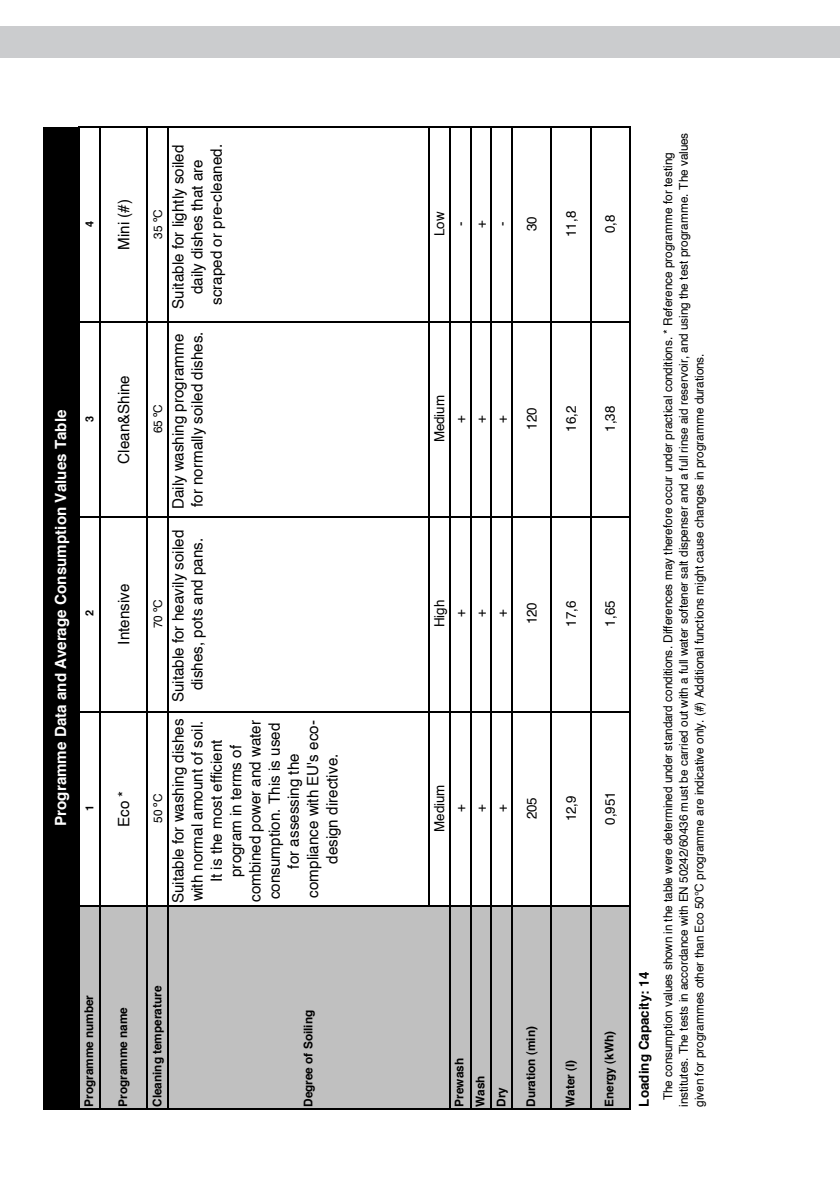
<style>
.page{position:relative;width:840px;height:1191px;background:#fff}
.page>*{position:absolute;margin:0;border:0;box-sizing:border-box;transform-origin:0 0}
.t1{font:15.4px/19.2px "Helvetica";color:#000;text-align:center}
.t2{font:700 15.4px "Helvetica";letter-spacing:.005em;color:#fff}
.t3{font:13.6px "Helvetica";letter-spacing:-.005em;color:#000}
.t4{font:700 13.6px "Helvetica";letter-spacing:.005em;color:#000}
.t5{font:12px/15.6px "Helvetica";letter-spacing:-.01em;color:#000}
.t6{font:700 12px/20.8px "Helvetica";letter-spacing:-.005em;color:#000}
.t7{font:700 11px "Helvetica";color:#000}
</style>
<div class="page">
<div style="left:45px;top:127px;width:34px;height:981px;background:#000"></div>
<div style="left:79px;top:906px;width:21px;height:202px;background:#c0c0c0"></div>
<div style="left:100px;top:906px;width:529px;height:202px;background:#c0c0c0"></div>
<hr style="left:43px;top:1108px;width:587px;height:2px;background:#000">
<hr style="left:80px;top:905px;width:550px;height:2px;background:#000">
<hr style="left:80px;top:711px;width:550px;height:1px;background:#000">
<hr style="left:80px;top:516px;width:550px;height:1px;background:#000">
<hr style="left:80px;top:321px;width:550px;height:2px;background:#000">
<hr style="left:80px;top:126px;width:550px;height:2px;background:#000">
<hr style="left:43px;top:127px;width:2px;height:981px;background:#000">
<hr style="left:78px;top:126px;width:2px;height:982px;background:#000">
<hr style="left:99px;top:126px;width:2px;height:982px;background:#000">
<hr style="left:147px;top:126px;width:1px;height:982px;background:#000">
<hr style="left:167px;top:126px;width:2px;height:982px;background:#000">
<hr style="left:428px;top:126px;width:1px;height:779px;background:#000">
<hr style="left:448px;top:126px;width:2px;height:982px;background:#000">
<hr style="left:469px;top:126px;width:2px;height:982px;background:#000">
<hr style="left:490px;top:126px;width:2px;height:982px;background:#000">
<hr style="left:511px;top:126px;width:1px;height:982px;background:#000">
<hr style="left:550px;top:126px;width:2px;height:982px;background:#000">
<hr style="left:589px;top:126px;width:2px;height:982px;background:#000">
<hr style="left:628px;top:126px;width:2px;height:982px;background:#000">
<div style="left:0;top:26px;width:839px;height:32px;background:#cbccce"></div>
<p class="t7" style="left:83px;top:227px;width:8px;rotate:-90deg">4</p>
<p class="t2" style="left:51px;top:825px;width:417px;rotate:-90deg">Programme Data and Average Consumption Values Table</p>
<p class="t7" style="left:83px;top:422px;width:8px;rotate:-90deg">3</p>
<p class="t7" style="left:83px;top:616px;width:8px;rotate:-90deg">2</p>
<p class="t7" style="left:83px;top:811px;width:8px;rotate:-90deg">1</p>
<p class="t1" style="left:114px;top:250px;width:52px;rotate:-90deg">Mini (#)</p>
<p class="t1" style="left:114px;top:463px;width:90px;rotate:-90deg">Clean&amp;Shine</p>
<p class="t1" style="left:114px;top:644px;width:63px;rotate:-90deg">Intensive</p>
<p class="t1" style="left:114px;top:827px;width:38px;rotate:-90deg">Eco *</p>
<p class="t5" style="left:150px;top:238px;width:31px;rotate:-90deg">35 ºC</p>
<p class="t1" style="left:168px;top:308px;width:166px;rotate:-90deg">Suitable for lightly soiled daily dishes that are scraped or pre-cleaned.</p>
<p class="t5" style="left:150px;top:433px;width:31px;rotate:-90deg">65 ºC</p>
<p class="t5" style="left:150px;top:628px;width:31px;rotate:-90deg">70 ºC</p>
<p class="t5" style="left:150px;top:823px;width:31px;rotate:-90deg">50 ºC</p>
<p class="t1" style="left:168px;top:509px;width:179px;text-align:left;rotate:-90deg">Daily washing programme for normally soiled dishes.</p>
<p class="t1" style="left:168px;top:702px;width:174px;rotate:-90deg">Suitable for heavily soiled dishes, pots and pans.</p>
<p class="t1" style="left:168px;top:903px;width:186px;rotate:-90deg">Suitable for washing dishes with normal amount of soil.<br>It is the most efficient program in terms of combined power and water consumption. This is used for assessing the compliance with EU's eco&shy;design directive.</p>
<p class="t6" style="left:78px;top:1106px;width:113px;rotate:-90deg">Programme number</p>
<p class="t6" style="left:112px;top:1106px;width:101px;rotate:-90deg">Programme name</p>
<p class="t6" style="left:146px;top:1106px;width:122px;rotate:-90deg">Cleaning temperature</p>
<p class="t6" style="left:297px;top:1106px;width:98px;rotate:-90deg">Degree of Soiling</p>
<p class="t3" style="left:430px;top:236px;width:26px;rotate:-90deg">Low</p>
<p class="t3" style="left:451px;top:226px;width:6px;rotate:-90deg">-</p>
<p class="t3" style="left:472px;top:228px;width:9px;rotate:-90deg">+</p>
<p class="t3" style="left:493px;top:226px;width:6px;rotate:-90deg">-</p>
<p class="t3" style="left:523px;top:231px;width:16px;rotate:-90deg">30</p>
<p class="t3" style="left:430px;top:442px;width:49px;rotate:-90deg">Medium</p>
<p class="t3" style="left:451px;top:422px;width:9px;rotate:-90deg">+</p>
<p class="t3" style="left:472px;top:422px;width:9px;rotate:-90deg">+</p>
<p class="t3" style="left:493px;top:422px;width:9px;rotate:-90deg">+</p>
<p class="t3" style="left:523px;top:430px;width:24px;rotate:-90deg">120</p>
<p class="t3" style="left:430px;top:627px;width:29px;rotate:-90deg">High</p>
<p class="t3" style="left:451px;top:617px;width:9px;rotate:-90deg">+</p>
<p class="t3" style="left:472px;top:617px;width:9px;rotate:-90deg">+</p>
<p class="t3" style="left:493px;top:617px;width:9px;rotate:-90deg">+</p>
<p class="t3" style="left:523px;top:624px;width:24px;rotate:-90deg">120</p>
<p class="t3" style="left:430px;top:831px;width:49px;rotate:-90deg">Medium</p>
<p class="t3" style="left:451px;top:812px;width:9px;rotate:-90deg">+</p>
<p class="t3" style="left:472px;top:812px;width:9px;rotate:-90deg">+</p>
<p class="t3" style="left:493px;top:812px;width:9px;rotate:-90deg">+</p>
<p class="t3" style="left:523px;top:819px;width:24px;rotate:-90deg">205</p>
<p class="t6" style="left:448px;top:1106px;width:50px;rotate:-90deg">Prewash<br>Wash<br>Dry</p>
<p class="t6" style="left:520px;top:1106px;width:82px;rotate:-90deg">Duration (min)</p>
<p class="t3" style="left:562px;top:237px;width:27px;rotate:-90deg">11,8</p>
<p class="t3" style="left:562px;top:432px;width:27px;rotate:-90deg">16,2</p>
<p class="t3" style="left:562px;top:626px;width:27px;rotate:-90deg">17,6</p>
<p class="t3" style="left:562px;top:821px;width:27px;rotate:-90deg">12,9</p>
<p class="t6" style="left:559px;top:1106px;width:49px;rotate:-90deg">Water (I)</p>
<p class="t3" style="left:601px;top:233px;width:20px;rotate:-90deg">0,8</p>
<p class="t3" style="left:601px;top:432px;width:27px;rotate:-90deg">1,38</p>
<p class="t3" style="left:601px;top:626px;width:27px;rotate:-90deg">1,65</p>
<p class="t3" style="left:601px;top:825px;width:35px;rotate:-90deg">0,951</p>
<p class="t6" style="left:598px;top:1106px;width:77px;rotate:-90deg">Energy (kWh)</p>
<p class="t4" style="left:635px;top:1106px;width:136px;rotate:-90deg">Loading Capacity: 14</p>
<p class="t5" style="left:659px;top:1106px;width:975px;text-indent:7px;rotate:-90deg">The consumption values shown in the table were determined under standard conditions. Differences may therefore occur under practical conditions. * Reference programme for testing institutes. The tests in accordance with EN 50242/60436 must be carried out with a full water softener salt dispenser and a full rinse aid reservoir, and using the test programme. The values given for programmes other than Eco 50°C programme are indicative only. (#) Additional functions might cause changes in programme durations.</p>
</div>
